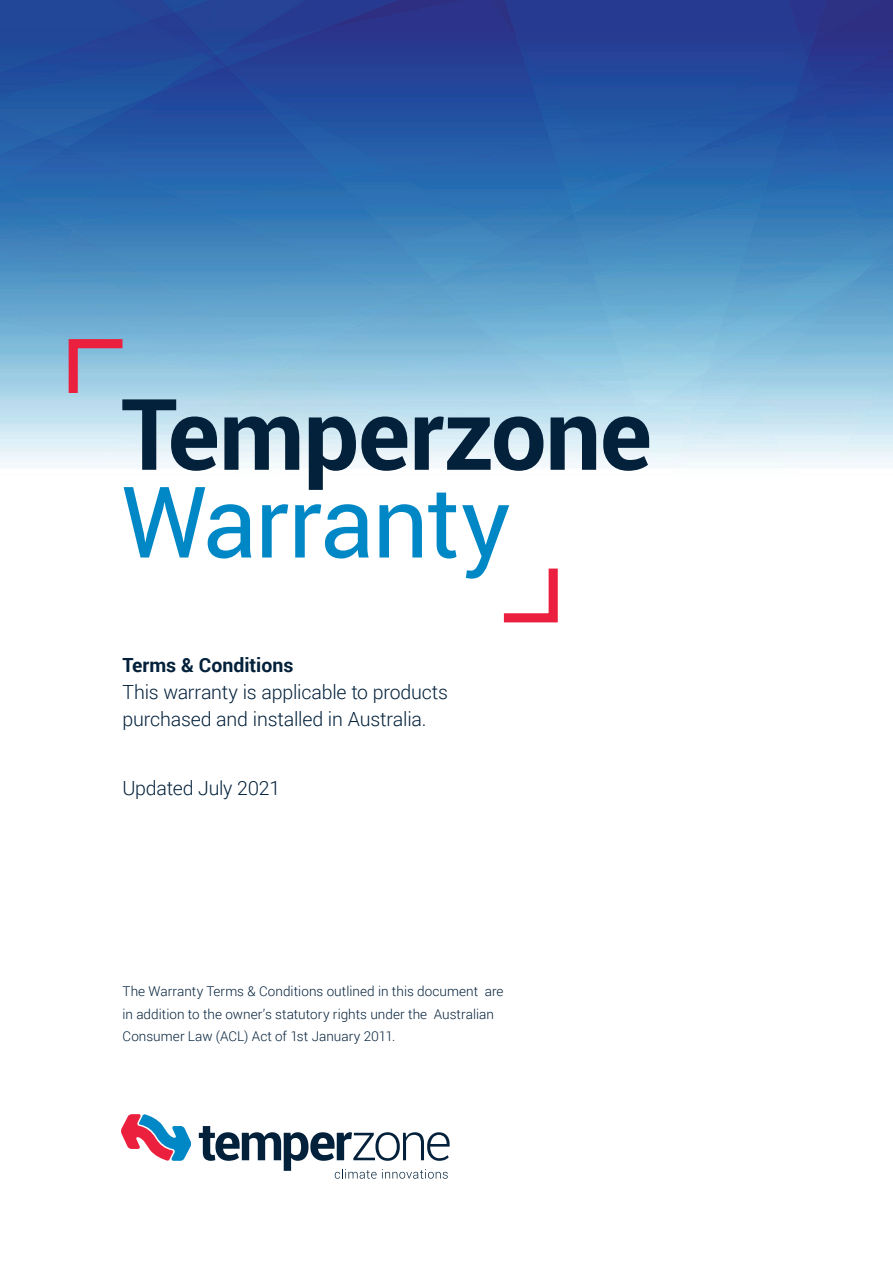
<style>
.page{position:relative;width:893px;height:1263px;background:#fff}
.page>*{position:absolute;margin:0;border:0;box-sizing:border-box;transform-origin:0 0}
.t1{font:700 99px "Roboto";letter-spacing:-.015em;color:#03213b}
.t2{font:99px "Roboto";letter-spacing:-.02em;color:#0088c6}
.t3{font:300 19.5px/27px "Roboto";letter-spacing:-.01em;color:#03213b}
.t4{font:700 19.5px "Roboto";color:#03213b}
.t5{font:300 13.5px/22.5px "Roboto";letter-spacing:.005em;color:#03213b}
</style>
<div class="page">
<img style="left:0;top:0;width:893px;height:468px">
<svg style="left:64px;top:334px;width:68px;height:68px;background:#a7a7c2"></svg>
<svg style="left:503px;top:568px;width:55px;height:55px"></svg>
<svg style="left:121px;top:1114px;width:70px;height:47px"></svg>
<svg style="left:199px;top:1126px;width:251px;height:53px"></svg>
<h1 class="t1" style="left:121px;top:365px;width:532px">Temperzone</h1>
<h1 class="t2" style="left:121px;top:453px;width:391px">Warranty</h1>
<h2 class="t4" style="left:122px;top:651px;width:172px">Terms &amp; Conditions</h2>
<h2 class="t3" style="left:122px;top:678px;width:327px">This warranty is applicable to products purchased and installed in Australia.</h2>
<h2 class="t3" style="left:122px;top:774px;width:159px">Updated July 2021</h2>
<p class="t5" style="left:122px;top:980px;width:382px">The Warranty Terms &amp; Conditions outlined in this document are in addition to the owner’s statutory rights under the Australian<br>Consumer Law (ACL) Act of 1st January 2011.</p>
</div>
